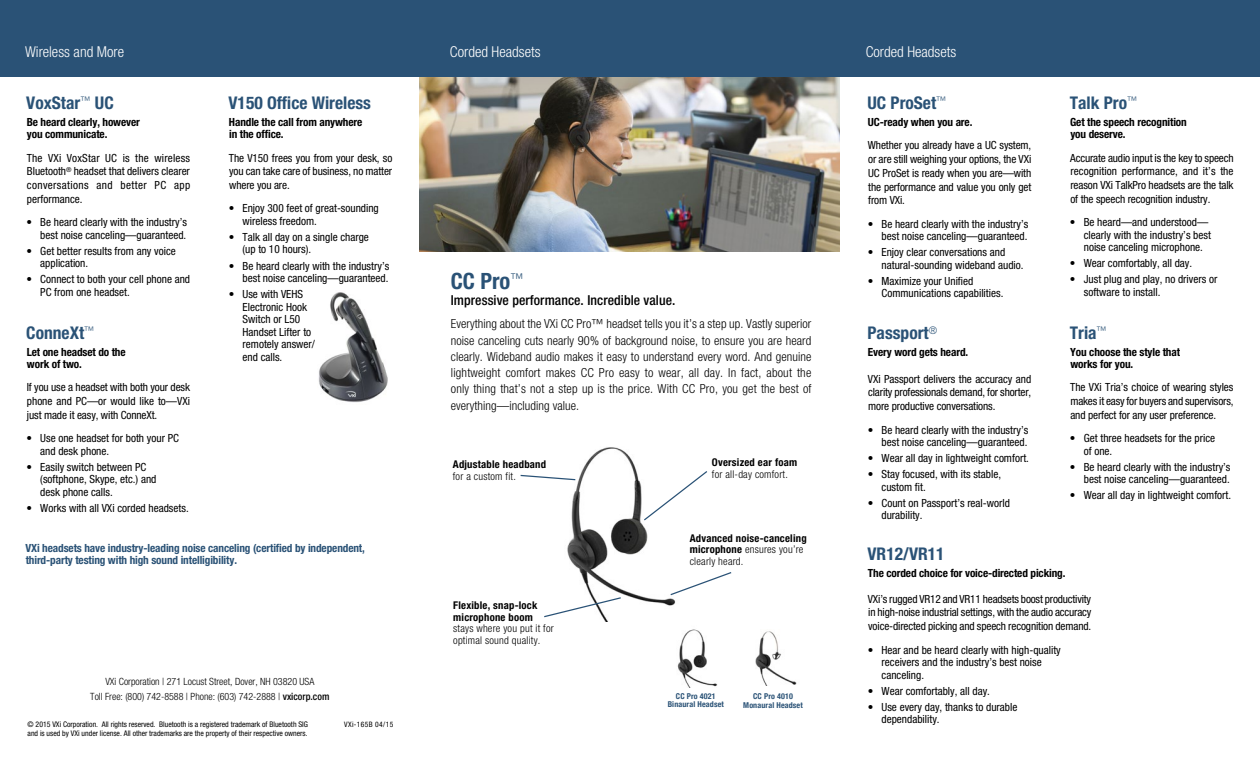
<style>
.page{position:relative;width:1260px;height:765px;background:#fff}
.page>*{position:absolute;margin:0;border:0;box-sizing:border-box;transform-origin:0 0}
.t1{font:700 condensed 22.5px "Helvetica Neue";color:#2a5276}
.t2{font:700 condensed 17.5px "Helvetica Neue";color:#2a5276}
.t3{font:300 condensed 15px "Helvetica Neue";color:#fff}
.t4{font:500 condensed 13.75px "Helvetica Neue";letter-spacing:.005em;color:#000}
.t5{font:300 condensed 12.5px/16.2px "Helvetica Neue";letter-spacing:.005em;color:#000;text-align:justify}
.t6{font:condensed 11.25px/12.5px "Helvetica Neue";color:#000}
.t7{font:700 condensed 11.25px/12.5px "Helvetica Neue";letter-spacing:-.01em;color:#000}
.t8{font:700 condensed 11.25px/12.5px "Helvetica Neue";letter-spacing:-.01em;color:#2a5276}
.t9{font:700 condensed 10.62px/11.8px "Helvetica Neue";letter-spacing:.02em;color:#000}
.t10{font:300 condensed 10.62px/11.8px "Helvetica Neue";letter-spacing:.02em;color:#000}
.t11{font:300 condensed 10px/14.5px "Helvetica Neue";color:#000;text-align:center}
.t12{font:700 condensed 8px/8.5px "Helvetica Neue";letter-spacing:.015em;color:#2a5276;text-align:center}
.t13{font:condensed 7.75px "Helvetica Neue";color:#000}
.t14{font:condensed 7.5px "Helvetica Neue";letter-spacing:.05em;color:#000}
.s1{font-weight:500}
.s2{font-weight:300}
</style>
<div class="page">
<img style="left:420px;top:76px;width:419px;height:175px">
<div style="left:0;top:0;width:1260px;height:76px;background:#2a5276"></div>
<img style="left:567px;top:447px;width:108px;height:175px">
<img style="left:755px;top:631px;width:42px;height:55px">
<img style="left:677px;top:629px;width:41px;height:58px">
<svg style="left:520px;top:474px;width:57px;height:7px"></svg>
<svg style="left:544px;top:596px;width:78px;height:22px"></svg>
<svg style="left:643px;top:470px;width:64px;height:52px"></svg>
<svg style="left:669px;top:571px;width:63px;height:25px"></svg>
<img style="left:318px;top:292px;width:70px;height:111px">
<h3 class="t3" style="left:25px;top:43px;width:101px">Wireless and More</h3>
<h3 class="t3" style="left:450px;top:43px;width:92px">Corded Headsets</h3>
<h3 class="t3" style="left:866px;top:43px;width:92px">Corded Headsets</h3>
<h2 class="t2" style="left:26px;top:92px;width:89px">VoxStar<sup>™</sup> UC</h2>
<p class="t7" style="left:27px;top:115px;width:115px">Be heard clearly, however you communicate.</p>
<p class="t6" style="left:27px;top:151px;width:165px;line-height:13.8px;text-align:justify">The VXi VoxStar UC is the wireless Bluetooth<sup>®</sup> headset that delivers clearer conversations and better PC app performance.</p>
<p class="t6" style="left:26px;top:216px;width:162px;text-align:right">• Be heard clearly with the industry’s best noise canceling—guaranteed.</p>
<p class="t6" style="left:40px;top:244px;width:137px;text-indent:-14px">• Get better results from any voice application.</p>
<p class="t6" style="left:40px;top:273px;width:151px;text-indent:-14px">• Connect to both your cell phone and<br>PC from one headset.</p>
<h2 class="t2" style="left:26px;top:322px;width:70px">ConneXt<sup>™</sup></h2>
<p class="t7" style="left:27px;top:345px;width:101px">Let one headset do the work of two.</p>
<p class="t6" style="left:27px;top:381px;width:165px;line-height:13.8px;text-align:justify">If you use a headset with both your desk phone and PC—or would like to—VXi just made it easy, with ConneXt.</p>
<p class="t6" style="left:40px;top:432px;width:140px;text-indent:-14px">• Use one headset for both your PC and desk phone.</p>
<p class="t6" style="left:40px;top:461px;width:118px;text-indent:-14px">• Easily switch between PC (softphone, Skype, etc.) and desk phone calls.</p>
<p class="t6" style="left:26px;top:502px;width:164px">• Works with all VXi corded headsets.</p>
<h2 class="t2" style="left:229px;top:92px;width:144px">V150 Office Wireless</h2>
<p class="t7" style="left:229px;top:115px;width:135px">Handle the call from anywhere in the office.</p>
<p class="t6" style="left:229px;top:151px;width:165px;line-height:13.8px;text-align:justify">The V150 frees you from your desk, so you can take care of business, no matter where you are.</p>
<p class="t6" style="left:243px;top:202px;width:138px;text-indent:-14px">• Enjoy 300 feet of great-sounding wireless freedom.</p>
<p class="t6" style="left:243px;top:231px;width:128px;text-indent:-14px">• Talk all day on a single charge (up to 10 hours).</p>
<p class="t6" style="left:229px;top:259px;width:162px;text-align:right">• Be heard clearly with the industry’s best noise canceling—guaranteed.</p>
<p class="t6" style="left:243px;top:288px;width:74px;text-indent:-14px">• Use with VEHS<br>Electronic Hook<br>Switch or L50<br>Handset Lifter to remotely answer/ end calls.</p>
<h1 class="t1" style="left:451px;top:267px;width:74px">CC Pro<sup>™</sup></h1>
<p class="t4" style="left:451px;top:292px;width:226px">Impressive performance. Incredible value.</p>
<p class="t5" style="left:451px;top:316px;width:362px">Everything about the VXi CC Pro™ headset tells you it’s a step up. Vastly superior noise canceling cuts nearly 90% of background noise, to ensure you are heard clearly. Wideband audio makes it easy to understand every word. And genuine lightweight comfort makes CC Pro easy to wear, all day. In fact, about the only thing that’s not a step up is the price. With CC Pro, you get the best of everything—including value.</p>
<p class="t9" style="left:453px;top:458px;width:95px">Adjustable headband</p>
<p class="t10" style="left:453px;top:470px;width:65px">for a custom fit.</p>
<p class="t9" style="left:712px;top:457px;width:87px">Oversized ear foam</p>
<p class="t10" style="left:712px;top:468px;width:77px">for all-day comfort.</p>
<h2 class="t2" style="left:868px;top:92px;width:81px">UC ProSet<sup>™</sup></h2>
<p class="t7" style="left:868px;top:115px;width:106px">UC-ready when you are.</p>
<p class="t6" style="left:868px;top:139px;width:165px;line-height:13.8px;text-align:justify">Whether you already have a UC system, or are still weighing your options, the VXi UC ProSet is ready when you are—with the performance and value you only get from VXi.</p>
<p class="t6" style="left:868px;top:217px;width:162px;text-align:right">• Be heard clearly with the industry’s best noise canceling—guaranteed.</p>
<p class="t6" style="left:882px;top:246px;width:144px;text-indent:-14px">• Enjoy clear conversations and natural-sounding wideband audio.</p>
<p class="t6" style="left:882px;top:275px;width:123px;text-indent:-14px">• Maximize your Unified<br>Communications capabilities.</p>
<h2 class="t2" style="left:868px;top:322px;width:71px">Passport<sup>®</sup></h2>
<p class="t7" style="left:868px;top:345px;width:102px">Every word gets heard.</p>
<p class="t6" style="left:868px;top:372px;width:165px;line-height:13.8px;text-align:justify">VXi Passport delivers the accuracy and clarity professionals demand, for shorter, more productive conversations.</p>
<p class="t6" style="left:868px;top:423px;width:162px;text-align:right">• Be heard clearly with the industry’s best noise canceling—guaranteed.</p>
<p class="t6" style="left:868px;top:452px;width:163px">• Wear all day in lightweight comfort.</p>
<p class="t6" style="left:882px;top:468px;width:121px;text-indent:-14px">• Stay focused, with its stable, custom fit.</p>
<p class="t6" style="left:882px;top:497px;width:130px;text-indent:-14px">• Count on Passport’s real-world durability.</p>
<h2 class="t2" style="left:1070px;top:92px;width:69px">Talk Pro<sup>™</sup></h2>
<p class="t7" style="left:1070px;top:115px;width:118px">Get the speech recognition you deserve.</p>
<p class="t6" style="left:1070px;top:151px;width:165px;line-height:13.8px;text-align:justify">Accurate audio input is the key to speech recognition performance, and it’s the reason VXi TalkPro headsets are the talk of the speech recognition industry.</p>
<p class="t6" style="left:1084px;top:216px;width:129px;text-indent:-14px">• Be heard—and understood— clearly with the industry’s best noise canceling microphone.</p>
<p class="t6" style="left:1070px;top:257px;width:124px">• Wear comfortably, all day.</p>
<p class="t6" style="left:1084px;top:273px;width:135px;text-indent:-14px">• Just plug and play, no drivers or software to install.</p>
<h2 class="t2" style="left:1070px;top:322px;width:39px">Tria<sup>™</sup></h2>
<p class="t7" style="left:1070px;top:345px;width:111px">You choose the style that works for you.</p>
<p class="t6" style="left:1070px;top:381px;width:165px;line-height:13.8px;text-align:justify">The VXi Tria’s choice of wearing styles makes it easy for buyers and supervisors, and perfect for any user preference.</p>
<p class="t6" style="left:1084px;top:432px;width:133px;text-indent:-14px">• Get three headsets for the price of one.</p>
<p class="t6" style="left:1070px;top:461px;width:162px;text-align:right">• Be heard clearly with the industry’s best noise canceling—guaranteed.</p>
<p class="t6" style="left:1070px;top:489px;width:163px">• Wear all day in lightweight comfort.</p>
<p class="t8" style="left:25px;top:541px;width:341px">VXi headsets have industry-leading noise canceling (certified by independent, third-party testing with high sound intelligibility.</p>
<p class="t11" style="left:90px;top:675px;width:241px">VXi Corporation | 271 Locust Street, Dover, NH 03820 USA<br>Toll Free: (800) 742-8588 | Phone: (603) 742-2888 | <span class="s1">vxicorp.com</span></p>
<p class="t13" style="left:28px;top:720px;width:282px">© 2015 VXi Corporation. All rights reserved. Bluetooth is a registered trademark of Bluetooth SIG</p>
<p class="t14" style="left:344px;top:720px;width:51px">VXi-165B 04/15</p>
<p class="t13" style="left:28px;top:729px;width:282px">and is used by VXi under license. All other trademarks are the property of their respective owners.</p>
<p class="t9" style="left:453px;top:599px;width:86px">Flexible, snap-lock microphone boom</p>
<p class="t10" style="left:453px;top:623px;width:102px">stays where you put it for optimal sound quality.</p>
<p class="t9" style="left:690px;top:532px;width:118px">Advanced noise-canceling microphone <span class="s2">ensures you’re clearly heard.</span></p>
<p class="t12" style="left:668px;top:691px;width:58px">CC Pro 4021<br>Binaural Headset</p>
<p class="t12" style="left:743px;top:692px;width:61px">CC Pro 4010<br>Monaural Headset</p>
<h2 class="t2" style="left:868px;top:543px;width:79px">VR12/VR11</h2>
<p class="t7" style="left:868px;top:567px;width:199px">The corded choice for voice-directed picking.</p>
<p class="t6" style="left:868px;top:592px;width:225px;line-height:13.8px;text-align:justify">VXi’s rugged VR12 and VR11 headsets boost productivity in high-noise industrial settings, with the audio accuracy voice-directed picking and speech recognition demand.</p>
<p class="t6" style="left:882px;top:643px;width:181px;text-indent:-14px">• Hear and be heard clearly with high-quality receivers and the industry’s best noise canceling.</p>
<p class="t6" style="left:868px;top:684px;width:124px">• Wear comfortably, all day.</p>
<p class="t6" style="left:882px;top:700px;width:137px;text-indent:-14px">• Use every day, thanks to durable dependability.</p>
</div>
